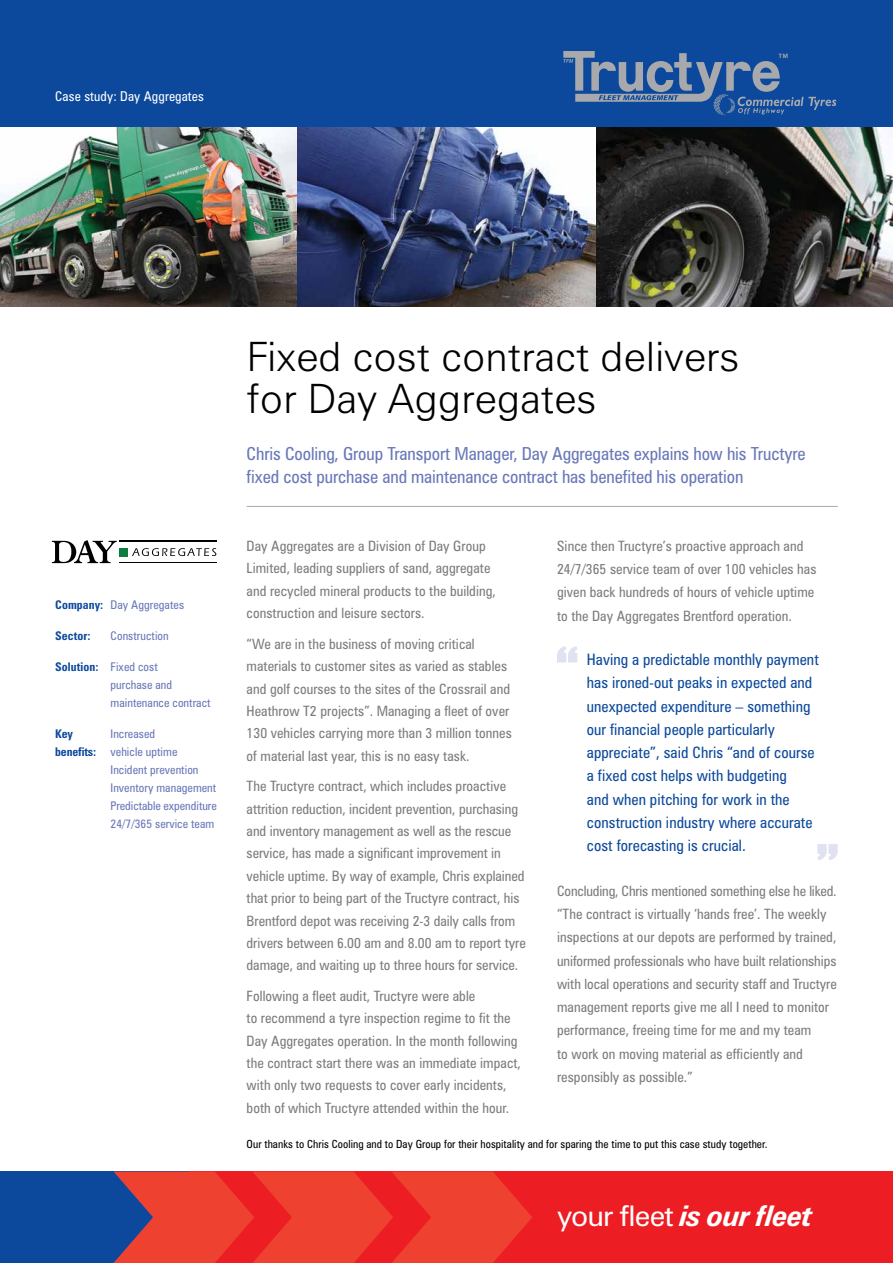
<style>
.page{position:relative;width:893px;height:1263px;background:#fff}
.page>*{position:absolute;margin:0;border:0;box-sizing:border-box;transform-origin:0 0}
.t1{font:300 40.5px/42px "Zurich BT";letter-spacing:-.005em;color:#000}
.t2{font:italic 700 28.5px "Zurich BT";letter-spacing:-.03em;color:#fff}
.t3{font:condensed 18px/22.5px "Zurich BT";letter-spacing:-.005em;color:#6978b8}
.t4{font:condensed 15.75px/23.2px "Zurich BT";letter-spacing:.005em;color:#0c499c}
.t5{font:condensed 14.25px/22.4px "Zurich BT";letter-spacing:.005em;color:#7b7c7f}
.t6{font:condensed 13.5px "Zurich BT";letter-spacing:.01em;color:#fff}
.t7{font:condensed 12px/18px "Zurich BT";letter-spacing:.005em;color:#6978b8}
.t8{font:700 condensed 12px "Zurich BT";letter-spacing:.005em;color:#0c499c}
.t9{font:condensed 11.25px "Zurich BT";letter-spacing:.005em;color:#000}
.s1{font-weight:700;color:#0c499c}
.s2{font-weight:400;font-style:normal}
</style>
<div class="page">
<div style="left:0;top:1171px;width:893px;height:92px;background:#ed1d24"></div>
<div style="left:0;top:0;width:893px;height:128px;background:#0c499c"></div>
<svg style="left:563px;top:51px;width:273px;height:64px"></svg>
<div style="left:0;top:1171px;width:189px;height:92px;background:#0c499c"></div>
<svg style="left:113px;top:1171px;width:419px;height:92px"></svg>
<hr style="left:247px;top:506px;width:591px;height:1px;background:#a7a9ac">
<div style="left:119px;top:548px;width:9px;height:8px;background:#0a7d3f"></div>
<svg style="left:132px;top:548px;width:84px;height:8px"></svg>
<svg style="left:52px;top:540px;width:65px;height:23px"></svg>
<hr style="left:119px;top:541px;width:98px;height:1px;background:#000101">
<hr style="left:120px;top:562px;width:97px;height:1px;background:#000101">
<svg style="left:557px;top:646px;width:20px;height:16px"></svg>
<svg style="left:817px;top:844px;width:21px;height:16px"></svg>
<img style="left:0;top:128px;width:893px;height:178px">
<p class="t6" style="left:55px;top:88px;width:150px">Case study: Day Aggregates</p>
<p class="t7" style="left:55px;top:596px;width:130px"><span class="s1">Company:</span> Day Aggregates</p>
<p class="t8" style="left:55px;top:628px;width:37px">Sector:</p>
<p class="t7" style="left:111px;top:627px;width:60px">Construction</p>
<p class="t7" style="left:111px;top:657px;width:102px;text-indent:-55px"><span class="s1">Solution:</span> Fixed cost<br>purchase and maintenance contract</p>
<p class="t8" style="left:55px;top:726px;width:19px">Key</p>
<p class="t7" style="left:111px;top:724px;width:46px">Increased</p>
<p class="t7" style="left:55px;top:742px;width:124px"><span class="s1">benefits:</span> vehicle uptime</p>
<p class="t7" style="left:111px;top:760px;width:89px">Incident prevention</p>
<p class="t7" style="left:111px;top:778px;width:107px">Inventory management</p>
<p class="t7" style="left:111px;top:796px;width:108px">Predictable expenditure</p>
<p class="t7" style="left:111px;top:814px;width:105px">24/7/365 service team</p>
<h1 class="t1" style="left:247px;top:335px;width:495px">Fixed cost contract delivers for Day Aggregates</h1>
<p class="t3" style="left:247px;top:442px;width:561px">Chris Cooling, Group Transport Manager, Day Aggregates explains how his Tructyre fixed cost purchase and maintenance contract has benefited his operation</p>
<p class="t5" style="left:247px;top:535px;width:251px">Day Aggregates are a Division of Day Group Limited, leading suppliers of sand, aggregate and recycled mineral products to the building, construction and leisure sectors.</p>
<p class="t5" style="left:247px;top:632px;width:267px">“We are in the business of moving critical materials to customer sites as varied as stables and golf courses to the sites of the Crossrail and Heathrow T2 projects”. Managing a fleet of over 130 vehicles carrying more than 3 million tonnes of material last year, this is no easy task.</p>
<p class="t5" style="left:247px;top:775px;width:281px">The Tructyre contract, which includes proactive attrition reduction, incident prevention, purchasing and inventory management as well as the rescue service, has made a significant improvement in vehicle uptime. By way of example, Chris explained that prior to being part of the Tructyre contract, his Brentford depot was receiving 2-3 daily calls from drivers between 6.00 am and 8.00 am to report tyre damage, and waiting up to three hours for service.</p>
<p class="t5" style="left:247px;top:985px;width:276px">Following a fleet audit, Tructyre were able<br>to recommend a tyre inspection regime to fit the Day Aggregates operation. In the month following the contract start there was an immediate impact, with only two requests to cover early incidents, both of which Tructyre attended within the hour.</p>
<p class="t5" style="left:557px;top:534px;width:261px;line-height:23.2px">Since then Tructyre’s proactive approach and 24/7/365 service team of over 100 vehicles has given back hundreds of hours of vehicle uptime to the Day Aggregates Brentford operation.</p>
<p class="t4" style="left:587px;top:648px;width:233px">Having a predictable monthly payment has ironed-out peaks in expected and unexpected expenditure – something our financial people particularly appreciate”, said Chris “and of course a fixed cost helps with budgeting<br>and when pitching for work in the construction industry where accurate cost forecasting is crucial.</p>
<p class="t5" style="left:557px;top:879px;width:281px;line-height:23.2px">Concluding, Chris mentioned something else he liked. “The contract is virtually ‘hands free’. The weekly inspections at our depots are performed by trained, uniformed professionals who have built relationships with local operations and security staff and Tructyre management reports give me all I need to monitor performance, freeing time for me and my team<br>to work on moving material as efficiently and responsibly as possible.”</p>
<p class="t9" style="left:247px;top:1137px;width:522px">Our thanks to Chris Cooling and to Day Group for their hospitality and for sparing the time to put this case study together.</p>
<h2 class="t2" style="left:557px;top:1199px;width:257px"><span class="s2">your fleet</span> is our fleet</h2>
</div>
